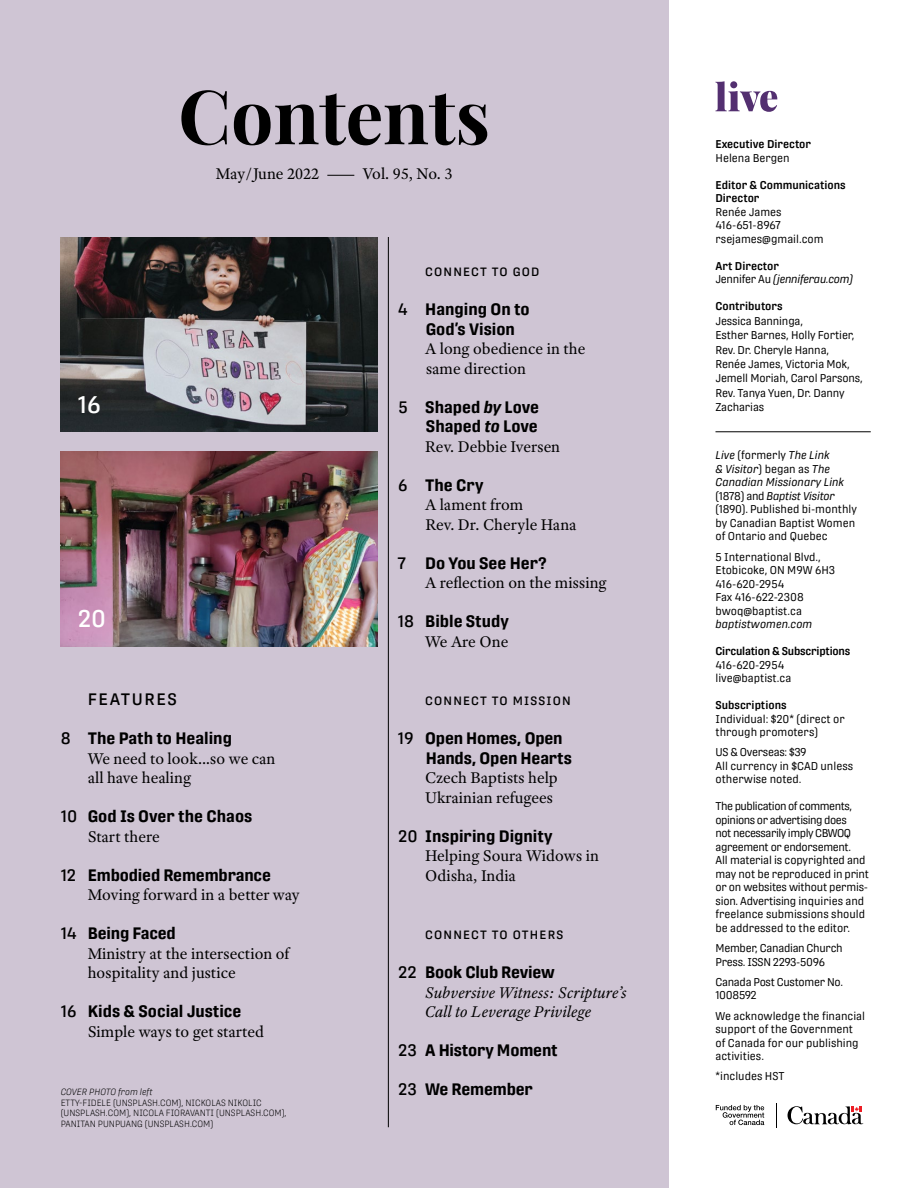
<style>
.page{position:relative;width:918px;height:1188px;background:#fff}
.page>*{position:absolute;margin:0;border:0;box-sizing:border-box;transform-origin:0 0}
.t1{font:700 75px "Playfair Display";color:#000}
.t2{font:500 24px "Protipo Narrow";color:#fff}
.t3{font:16.5px/19.5px "Adobe Text Pro";color:#000}
.t4{font:700 16.5px/19.5px "Protipo Narrow";letter-spacing:-.01em;color:#000}
.t5{font:italic 16.5px/19.5px "Adobe Text Pro";color:#000}
.t6{font:500 16.5px "Protipo";letter-spacing:.1em;color:#000}
.t7{font:500 12px "Protipo";letter-spacing:.1em;color:#000}
.t8{font:11.25px/13.5px "Protipo Narrow";letter-spacing:-.01em;color:#000}
.t9{font:600 11.25px/13.5px "Protipo Narrow";color:#000}
.t10{font:italic 11.25px/13.5px "Protipo Narrow";letter-spacing:-.005em;color:#000}
.t11{font:600 11.25px "Protipo Narrow";letter-spacing:-.02em;color:#000}
.t12{font:300 9px/10.8px "Protipo Narrow";color:#000}
.t13{font:italic 300 9px "Protipo Narrow";color:#000}
.s1{font-weight:500}
.s2{font-style:italic}
.s3{font-weight:600;font-style:normal}
.s4{font-style:normal}
</style>
<div class="page">
<div style="left:0;top:0;width:668px;height:1188px;background:#cfc5d4"></div>
<img style="left:61px;top:452px;width:317px;height:194px">
<img style="left:61px;top:237px;width:317px;height:195px">
<svg style="left:776px;top:1103px;width:1px;height:24px"></svg>
<svg style="left:716px;top:1105px;width:48px;height:20px"></svg>
<svg style="left:787px;top:1106px;width:76px;height:18px"></svg>
<hr style="left:716px;top:432px;width:155px;height:1px;background:#000">
<svg style="left:327px;top:175px;width:27px;height:1px"></svg>
<hr style="left:388px;top:237px;width:1px;height:890px;background:#000">
<svg style="left:715px;top:81px;width:62px;height:31px"></svg>
<div style="left:730px;top:81px;width:7px;height:7px;background:#532f70;border-radius:50%"></div>
<h1 class="t1" style="left:178px;top:57px;width:313px">Contents</h1>
<h2 class="t2" style="left:78px;top:390px;width:25px">16</h2>
<h2 class="t2" style="left:78px;top:605px;width:30px">20</h2>
<h3 class="t3" style="left:216px;top:163px;width:105px">May/June 2022</h3>
<h3 class="t3" style="left:363px;top:163px;width:91px">Vol. 95, No. 3</h3>
<p class="t7" style="left:425px;top:265px;width:116px">CONNECT TO GOD</p>
<h3 class="t4" style="left:426px;top:299px;width:106px;text-indent:-28px"><span class="s1">4</span> Hanging On to<br>God’s Vision</h3>
<h3 class="t3" style="left:425px;top:339px;width:162px">A long obedience in the same direction</h3>
<h3 class="t4" style="left:399px;top:397px;width:142px;text-align:right"><span class="s1">5</span> Shaped <span class="s2">by</span> Love<br>Shaped <span class="s2">to</span> Love</h3>
<h3 class="t3" style="left:425px;top:436px;width:137px">Rev. Debbie Iversen</h3>
<h3 class="t4" style="left:398px;top:475px;width:87px"><span class="s1">6</span> The Cry</h3>
<h3 class="t3" style="left:425px;top:495px;width:153px">A lament from<br>Rev. Dr. Cheryle Hana</h3>
<h3 class="t4" style="left:397px;top:553px;width:151px"><span class="s1">7</span> Do You See Her?</h3>
<h3 class="t3" style="left:425px;top:573px;width:183px">A reflection on the missing</h3>
<h3 class="t4" style="left:398px;top:611px;width:112px"><span class="s1">18</span> Bible Study</h3>
<h3 class="t3" style="left:425px;top:631px;width:85px">We Are One</h3>
<h3 class="t6" style="left:88px;top:690px;width:91px">FEATURES</h3>
<h3 class="t4" style="left:61px;top:728px;width:173px"><span class="s1">8</span> The Path to Healing</h3>
<h3 class="t3" style="left:88px;top:748px;width:189px">We need to look…so we can all have healing</h3>
<h3 class="t4" style="left:61px;top:806px;width:193px"><span class="s1">10</span> God Is Over the Chaos</h3>
<h3 class="t3" style="left:88px;top:826px;width:74px">Start there</h3>
<h3 class="t4" style="left:61px;top:865px;width:212px"><span class="s1">12</span> Embodied Remembrance</h3>
<h3 class="t3" style="left:88px;top:885px;width:213px">Moving forward in a better way</h3>
<h3 class="t4" style="left:61px;top:923px;width:117px"><span class="s1">14</span> Being Faced</h3>
<h3 class="t3" style="left:88px;top:943px;width:203px">Ministry at the intersection of hospitality and justice</h3>
<h3 class="t4" style="left:61px;top:1001px;width:182px"><span class="s1">16</span> Kids &amp; Social Justice</h3>
<h3 class="t3" style="left:88px;top:1021px;width:178px">Simple ways to get started</h3>
<p class="t13" style="left:61px;top:1086px;width:94px">COVER PHOTO from left</p>
<p class="t12" style="left:61px;top:1097px;width:227px">ETTY-FIDELE (UNSPLASH.COM), NICKOLAS NIKOLIC (UNSPLASH.COM), NICOLA FIORAVANTI (UNSPLASH.COM),<br>PANITAN PUNPUANG (UNSPLASH.COM)</p>
<p class="t7" style="left:425px;top:694px;width:147px">CONNECT TO MISSION</p>
<h3 class="t4" style="left:426px;top:728px;width:148px;text-indent:-28px"><span class="s1">19</span> Open Homes, Open<br>Hands, Open Hearts</h3>
<h3 class="t3" style="left:425px;top:768px;width:134px">Czech Baptists help<br>Ukrainian refugees</h3>
<h3 class="t4" style="left:398px;top:826px;width:156px"><span class="s1">20</span> Inspiring Dignity</h3>
<h3 class="t3" style="left:425px;top:846px;width:175px">Helping Soura Widows in<br>Odisha, India</h3>
<p class="t7" style="left:425px;top:928px;width:140px">CONNECT TO OTHERS</p>
<h3 class="t4" style="left:398px;top:962px;width:158px"><span class="s1">22</span> Book Club Review</h3>
<h3 class="t5" style="left:425px;top:982px;width:204px">Subversive Witness: Scripture’s<br>Call to Leverage Privilege</h3>
<h3 class="t4" style="left:398px;top:1040px;width:161px"><span class="s1">23</span> A History Moment</h3>
<h3 class="t4" style="left:398px;top:1079px;width:136px"><span class="s1">23</span> We Remember</h3>
<p class="t9" style="left:716px;top:138px;width:97px">Executive Director</p>
<p class="t8" style="left:716px;top:151px;width:76px">Helena Bergen</p>
<p class="t9" style="left:716px;top:178px;width:132px">Editor &amp; Communications<br>Director</p>
<p class="t8" style="left:716px;top:205px;width:110px">Renée James<br>416-651-8967 rsejames@gmail.com</p>
<p class="t10" style="left:716px;top:259px;width:139px"><span class="s3">Art Director<br></span><span class="s4">Jennifer Au</span> (jenniferau.com)</p>
<p class="t9" style="left:716px;top:300px;width:69px">Contributors</p>
<p class="t8" style="left:716px;top:314px;width:149px;line-height:14.4px">Jessica Banninga,<br>Esther Barnes, Holly Fortier,<br>Rev. Dr. Cheryle Hanna,<br>Renée James, Victoria Mok,<br>Jemell Moriah, Carol Parsons,<br>Rev. Tanya Yuen, Dr. Danny<br>Zacharias</p>
<p class="t8" style="left:716px;top:449px;width:143px"><span class="s2">Live</span> (formerly <span class="s2">The Link<br>&amp; Visitor</span>) began as <span class="s2">The<br>Canadian Missionary Link </span>(1878) and <span class="s2">Baptist Visitor </span>(1890). Published bi-monthly by Canadian Baptist Women of Ontario and Quebec</p>
<p class="t8" style="left:716px;top:550px;width:121px">5 International Blvd.,<br>Etobicoke, ON M9W 6H3<br>416-620-2954<br>Fax 416-622-2308 bwoq@baptist.ca</p>
<p class="t10" style="left:716px;top:617px;width:98px">baptistwomen.com</p>
<p class="t11" style="left:716px;top:645px;width:136px">Circulation &amp; Subscriptions</p>
<p class="t8" style="left:716px;top:658px;width:77px">416-620-2954 live@baptist.ca</p>
<p class="t9" style="left:716px;top:698px;width:73px">Subscriptions</p>
<p class="t8" style="left:716px;top:712px;width:131px">Individual: $20* (direct or through promoters)</p>
<p class="t8" style="left:716px;top:746px;width:139px">US &amp; Overseas: $39<br>All currency in $CAD unless otherwise noted.</p>
<p class="t8" style="left:716px;top:800px;width:155px">The publication of comments, opinions or advertising does<br>not necessarily imply CBWOQ agreement or endorsement.<br>All material is copyrighted and may not be reproduced in print or on websites without permis&shy;sion. Advertising inquiries and freelance submissions should be addressed to the editor.</p>
<p class="t8" style="left:716px;top:941px;width:129px">Member, Canadian Church<br>Press. ISSN 2293-5096</p>
<p class="t8" style="left:716px;top:975px;width:129px">Canada Post Customer No.<br>1008592</p>
<p class="t8" style="left:716px;top:1009px;width:151px">We acknowledge the financial support of the Government of Canada for our publishing activities.</p>
<p class="t8" style="left:716px;top:1070px;width:71px">*includes HST</p>
</div>
